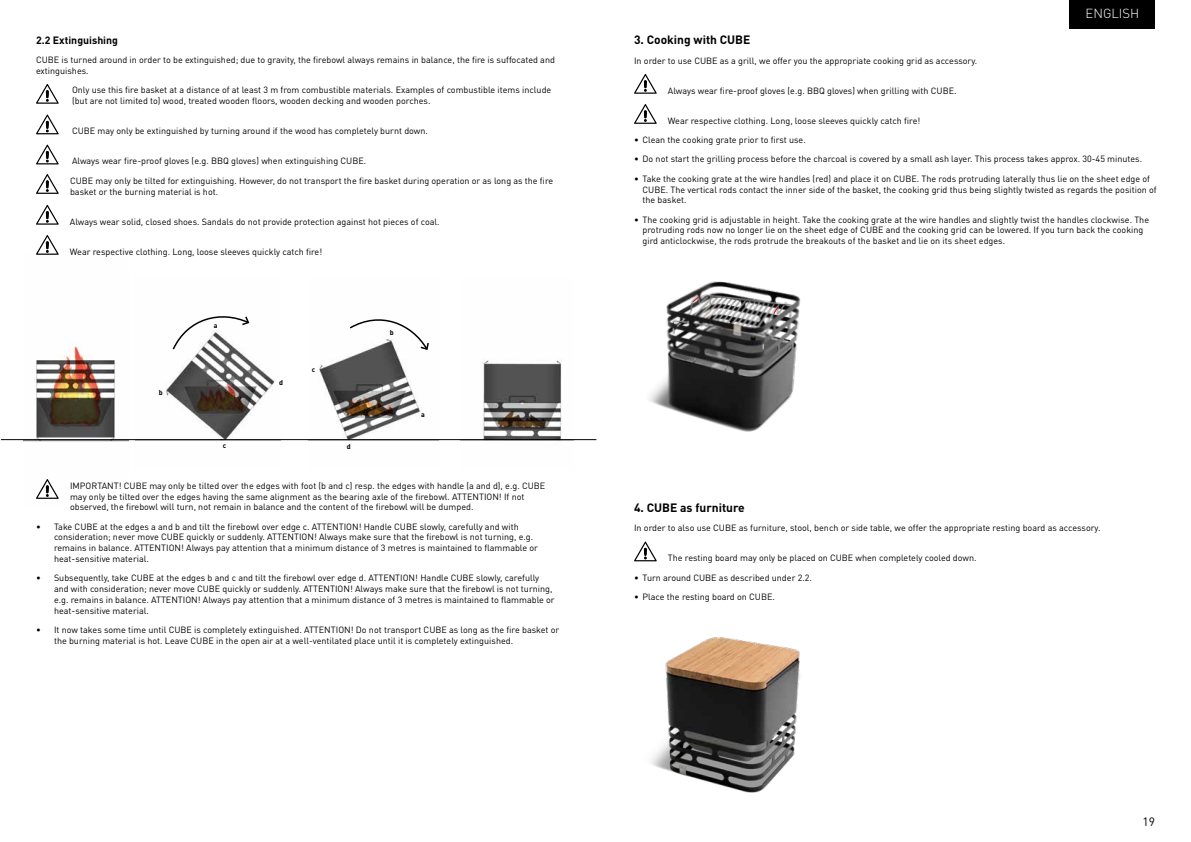
<style>
.page{position:relative;width:1191px;height:842px;background:#fff}
.page>*{position:absolute;margin:0;border:0;box-sizing:border-box;transform-origin:0 0}
.t1{font:300 13px "DIN Pro";color:#fff}
.t2{font:700 12px "DIN Pro";color:#000}
.t3{font:12px "DIN Pro";color:#000}
.t4{font:700 10.5px "DIN Pro";color:#000}
.t5{font:9px/10.8px "DIN Pro";color:#000}
.t6{font:700 7px "DIN Pro";color:#000}
</style>
<div class="page">
<div style="left:1070px;top:0;width:85px;height:28px;background:#000"></div>
<img style="left:23px;top:343px;width:106px;height:99px">
<img style="left:136px;top:351px;width:145px;height:90px">
<img style="left:308px;top:351px;width:130px;height:90px">
<img style="left:460px;top:360px;width:114px;height:81px">
<svg style="left:172px;top:316px;width:78px;height:35px"></svg>
<svg style="left:350px;top:319px;width:79px;height:32px"></svg>
<hr style="left:1px;top:439px;width:595px;height:1px;background:#000">
<svg style="left:36px;top:115px;width:23px;height:19px"></svg>
<svg style="left:36px;top:145px;width:23px;height:19px"></svg>
<svg style="left:36px;top:205px;width:23px;height:20px"></svg>
<svg style="left:36px;top:235px;width:23px;height:20px"></svg>
<svg style="left:36px;top:84px;width:23px;height:20px"></svg>
<svg style="left:36px;top:174px;width:23px;height:20px"></svg>
<svg style="left:36px;top:479px;width:23px;height:20px"></svg>
<svg style="left:634px;top:74px;width:23px;height:20px"></svg>
<svg style="left:634px;top:104px;width:23px;height:20px"></svg>
<svg style="left:634px;top:541px;width:23px;height:20px"></svg>
<img style="left:651px;top:637px;width:149px;height:156px">
<img style="left:649px;top:281px;width:152px;height:151px">
<svg style="left:691px;top:295px;width:9px;height:8px"></svg>
<svg style="left:772px;top:306px;width:7px;height:9px"></svg>
<p class="t4" style="left:36px;top:33px;width:84px">2.2 Extinguishing</p>
<p class="t5" style="left:36px;top:54px;width:520px">CUBE is turned around in order to be extinguished; due to gravity, the firebowl always remains in balance, the fire is suffocated and extinguishes.</p>
<p class="t5" style="left:72px;top:84px;width:481px">Only use this fire basket at a distance of at least 3 m from combustible materials. Examples of combustible items include (but are not limited to) wood, treated wooden floors, wooden decking and wooden porches.</p>
<p class="t5" style="left:72px;top:125px;width:357px">CUBE may only be extinguished by turning around if the wood has completely burnt down.</p>
<p class="t5" style="left:70px;top:151px;width:485px;line-height:19.3px">Always wear fire-proof gloves (e.g. BBQ gloves) when extinguishing CUBE.<br>CUBE may only be tilted for extinguishing. However, do not transport the fire basket during operation or as long as the fire</p>
<p class="t5" style="left:70px;top:186px;width:150px">basket or the burning material is hot.</p>
<p class="t5" style="left:70px;top:216px;width:371px">Always wear solid, closed shoes. Sandals do not provide protection against hot pieces of coal.</p>
<p class="t5" style="left:70px;top:246px;width:254px">Wear respective clothing. Long, loose sleeves quickly catch fire!</p>
<p class="t6" style="left:159px;top:387px;width:5px">b</p>
<p class="t6" style="left:214px;top:320px;width:5px">a</p>
<p class="t6" style="left:223px;top:441px;width:5px">c</p>
<p class="t6" style="left:279px;top:377px;width:5px">d</p>
<p class="t6" style="left:312px;top:364px;width:5px">c</p>
<p class="t6" style="left:347px;top:442px;width:5px">d</p>
<p class="t6" style="left:390px;top:328px;width:5px">b</p>
<p class="t6" style="left:421px;top:410px;width:5px">a</p>
<p class="t5" style="left:70px;top:480px;width:477px">IMPORTANT! CUBE may only be tilted over the edges with foot (b and c) resp. the edges with handle (a and d), e.g. CUBE may only be tilted over the edges having the same alignment as the bearing axle of the firebowl. ATTENTION! If not observed, the firebowl will turn, not remain in balance and the content of the firebowl will be dumped.</p>
<p class="t5" style="left:54px;top:521px;width:485px;text-indent:-18px">• Take CUBE at the edges a and b and tilt the firebowl over edge c. ATTENTION! Handle CUBE slowly, carefully and with consideration; never move CUBE quickly or suddenly. ATTENTION! Always make sure that the firebowl is not turning, e.g. remains in balance. ATTENTION! Always pay attention that a minimum distance of 3 metres is maintained to flammable or heat-sensitive material.</p>
<p class="t5" style="left:54px;top:572px;width:502px;text-indent:-18px">• Subsequently, take CUBE at the edges b and c and tilt the firebowl over edge d. ATTENTION! Handle CUBE slowly, carefully and with consideration; never move CUBE quickly or suddenly. ATTENTION! Always make sure that the firebowl is not turning, e.g. remains in balance. ATTENTION! Always pay attention that a minimum distance of 3 metres is maintained to flammable or heat-sensitive material.</p>
<p class="t5" style="left:54px;top:624px;width:507px;text-indent:-18px">• It now takes some time until CUBE is completely extinguished. ATTENTION! Do not transport CUBE as long as the fire basket or the burning material is hot. Leave CUBE in the open air at a well-ventilated place until it is completely extinguished.</p>
<h1 class="t1" style="left:1085px;top:5px;width:55px">ENGLISH</h1>
<h2 class="t2" style="left:634px;top:32px;width:118px">3. Cooking with CUBE</h2>
<p class="t5" style="left:634px;top:55px;width:345px">In order to use CUBE as a grill, we offer you the appropriate cooking grid as accessory.</p>
<p class="t5" style="left:668px;top:85px;width:290px">Always wear fire-proof gloves (e.g. BBQ gloves) when grilling with CUBE.</p>
<p class="t5" style="left:668px;top:115px;width:254px">Wear respective clothing. Long, loose sleeves quickly catch fire!</p>
<p class="t5" style="left:634px;top:134px;width:173px">• Clean the cooking grate prior to first use.</p>
<p class="t5" style="left:634px;top:153px;width:509px">• Do not start the grilling process before the charcoal is covered by a small ash layer. This process takes approx. 30-45 minutes.</p>
<p class="t5" style="left:642px;top:173px;width:515px;text-indent:-9px">• Take the cooking grate at the wire handles (red) and place it on CUBE. The rods protruding laterally thus lie on the sheet edge of<br>CUBE. The vertical rods contact the inner side of the basket, the cooking grid thus being slightly twisted as regards the position of the basket.</p>
<p class="t5" style="left:642px;top:214px;width:508px;text-indent:-9px">• The cooking grid is adjustable in height. Take the cooking grate at the wire handles and slightly twist the handles clockwise. The protruding rods now no longer lie on the sheet edge of CUBE and the cooking grid can be lowered. If you turn back the cooking gird anticlockwise, the rods protrude the breakouts of the basket and lie on its sheet edges.</p>
<h2 class="t2" style="left:634px;top:499px;width:112px">4. CUBE as furniture</h2>
<p class="t5" style="left:634px;top:522px;width:468px">In order to also use CUBE as furniture, stool, bench or side table, we offer the appropriate resting board as accessory.</p>
<p class="t5" style="left:668px;top:552px;width:310px">The resting board may only be placed on CUBE when completely cooled down.</p>
<p class="t5" style="left:634px;top:572px;width:179px">• Turn around CUBE as described under 2.2.</p>
<p class="t5" style="left:634px;top:591px;width:142px">• Place the resting board on CUBE.</p>
<h2 class="t3" style="left:1142px;top:813px;width:14px">19</h2>
</div>
